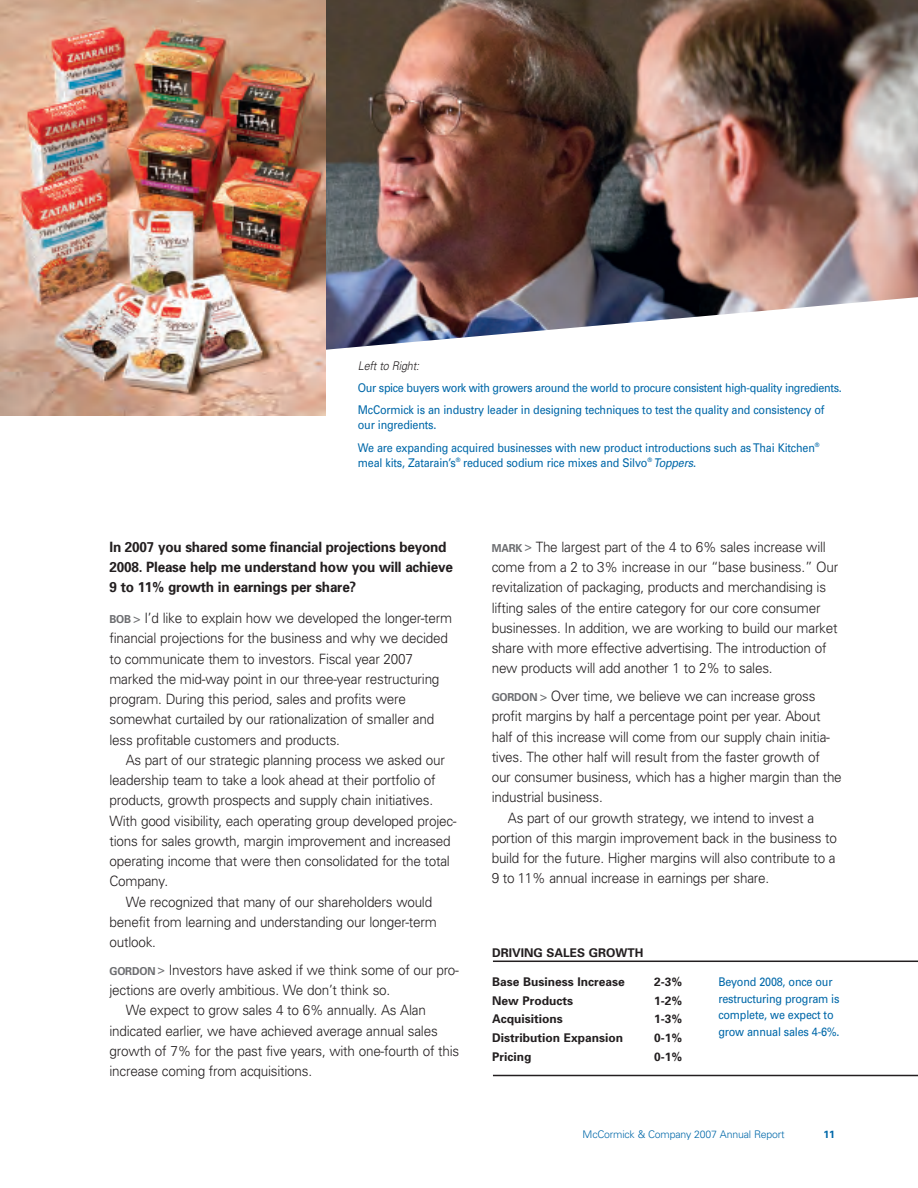
<style>
.page{position:relative;width:918px;height:1188px;background:#fff}
.page>*{position:absolute;margin:0;border:0;box-sizing:border-box;transform-origin:0 0}
.t1{font:300 14.25px/20.2px "Univers";letter-spacing:-.015em;color:#231f20;scale:.95 1}
.t2{font:700 14.25px/20.2px "Univers";letter-spacing:-.015em;color:#231f20;scale:.95 1}
.t3{font:12px/16.5px "Univers";letter-spacing:-.015em;color:#0068a9;scale:.9 1}
.t4{font:12px/22.5px "Univers";letter-spacing:-.035em;color:#0068a9;scale:.9 1}
.t5{font:700 12px "Univers";color:#231f20}
.t6{font:italic 300 12px "Univers";letter-spacing:-.015em;color:#231f20;scale:.9 1}
.t7{font:300 10.5px "Univers";letter-spacing:-.015em;color:#0068a9}
.t8{font:700 10.5px "Univers";color:#0068a9}
.s1{font-style:italic}
.s2{font-weight:700;font-size:10.95px;color:#6c6d70}
.s3{font-weight:400;font-size:13.5px;color:#6c6d70}
</style>
<div class="page">
<img style="left:326px;top:0;width:592px;height:296px">
<img style="left:326px;top:296px;width:592px;height:54px">
<img style="left:0;top:0;width:326px;height:416px">
<hr style="left:493px;top:961px;width:425px;height:1px;background:#231f20">
<hr style="left:493px;top:1075px;width:425px;height:1px;background:#231f20">
<p class="t6" style="left:358px;top:361px;width:70px">Left to Right:</p>
<p class="t4" style="left:358px;top:377px;width:539px">Our spice buyers work with growers around the world to procure consistent high-quality ingredients.<br>McCormick is an industry leader in designing techniques to test the quality and consistency of</p>
<p class="t3" style="left:358px;top:415px;width:515px;line-height:22.5px">our ingredients.<br>We are expanding acquired businesses with new product introductions such as Thai Kitchen<sup>®</sup></p>
<p class="t3" style="left:358px;top:455px;width:377px">meal kits, Zatarain’s<sup>®</sup> reduced sodium rice mixes and Silvo<sup>®</sup> <span class="s1">Toppers</span>.</p>
<p class="t2" style="left:110px;top:538px;width:363px">In 2007 you shared some financial projections beyond<br>2008. Please help me understand how you will achieve<br>9 to 11% growth in earnings per share?</p>
<p class="t1" style="left:110px;top:609px;width:362px"><span class="s2">BOB</span> <span class="s3">&gt;</span> I’d like to explain how we developed the longer-term financial projections for the business and why we decided to communicate them to investors. Fiscal year 2007 marked the mid-way point in our three-year restructuring program. During this period, sales and profits were somewhat curtailed by our rationalization of smaller and less profitable customers and products.</p>
<p class="t1" style="left:126px;top:751px;width:338px">As part of our strategic planning process we asked our</p>
<p class="t1" style="left:110px;top:771px;width:345px">leadership team to take a look ahead at their portfolio of</p>
<p class="t1" style="left:110px;top:791px;width:342px">products, growth prospects and supply chain initiatives.</p>
<p class="t1" style="left:110px;top:812px;width:367px">With good visibility, each operating group developed projec-</p>
<p class="t1" style="left:110px;top:832px;width:361px">tions for sales growth, margin improvement and increased</p>
<p class="t1" style="left:110px;top:852px;width:360px">operating income that were then consolidated for the total</p>
<p class="t1" style="left:110px;top:872px;width:63px">Company.</p>
<p class="t1" style="left:126px;top:893px;width:324px">We recognized that many of our shareholders would</p>
<p class="t1" style="left:110px;top:913px;width:346px">benefit from learning and understanding our longer-term</p>
<p class="t1" style="left:110px;top:933px;width:50px">outlook.</p>
<p class="t1" style="left:110px;top:961px;width:369px"><span class="s2">GORDON</span> <span class="s3">&gt;</span> Investors have asked if we think some of our pro-</p>
<p class="t1" style="left:109px;top:981px;width:297px">jections are overly ambitious. We don’t think so.</p>
<p class="t1" style="left:126px;top:1001px;width:318px">We expect to grow sales 4 to 6% annually. As Alan</p>
<p class="t1" style="left:109px;top:1022px;width:347px">indicated earlier, we have achieved average annual sales</p>
<p class="t1" style="left:109px;top:1042px;width:370px">growth of 7% for the past five years, with one-fourth of this</p>
<p class="t1" style="left:109px;top:1062px;width:215px">increase coming from acquisitions.</p>
<p class="t1" style="left:492px;top:538px;width:366px"><span class="s2">MARK</span> <span class="s3">&gt;</span> The largest part of the 4 to 6% sales increase will come from a 2 to 3% increase in our “base business.” Our revitalization of packaging, products and merchandising is lifting sales of the entire category for our core consumer businesses. In addition, we are working to build our market share with more effective advertising. The introduction of new products will add another 1 to 2% to sales.</p>
<p class="t1" style="left:492px;top:687px;width:342px"><span class="s2">GORDON</span> <span class="s3">&gt;</span> Over time, we believe we can increase gross</p>
<p class="t1" style="left:492px;top:707px;width:348px">profit margins by half a percentage point per year. About</p>
<p class="t1" style="left:492px;top:728px;width:358px">half of this increase will come from our supply chain initia-</p>
<p class="t1" style="left:492px;top:748px;width:347px">tives. The other half will result from the faster growth of</p>
<p class="t1" style="left:492px;top:768px;width:370px">our consumer business, which has a higher margin than the</p>
<p class="t1" style="left:492px;top:788px;width:118px">industrial business.</p>
<p class="t1" style="left:508px;top:809px;width:324px">As part of our growth strategy, we intend to invest a</p>
<p class="t1" style="left:492px;top:829px;width:365px">portion of this margin improvement back in the business to</p>
<p class="t1" style="left:492px;top:849px;width:364px">build for the future. Higher margins will also contribute to a</p>
<p class="t1" style="left:492px;top:869px;width:294px">9 to 11% annual increase in earnings per share.</p>
<p class="t5" style="left:492px;top:948px;width:153px">DRIVING SALES GROWTH</p>
<p class="t5" style="left:492px;top:977px;width:134px">Base Business Increase</p>
<p class="t5" style="left:654px;top:977px;width:30px">2-3%</p>
<p class="t5" style="left:492px;top:996px;width:83px">New Products</p>
<p class="t5" style="left:654px;top:996px;width:30px">1-2%</p>
<p class="t5" style="left:492px;top:1015px;width:72px">Acquisitions</p>
<p class="t5" style="left:654px;top:1015px;width:30px">1-3%</p>
<p class="t5" style="left:492px;top:1033px;width:133px">Distribution Expansion</p>
<p class="t5" style="left:654px;top:1033px;width:30px">0-1%</p>
<p class="t5" style="left:492px;top:1052px;width:41px">Pricing</p>
<p class="t5" style="left:654px;top:1052px;width:30px">0-1%</p>
<p class="t3" style="left:718px;top:975px;width:136px">Beyond 2008, once our restructuring program is complete, we expect to grow annual sales 4-6%.</p>
<p class="t7" style="left:583px;top:1130px;width:204px">McCormick &amp; Company 2007 Annual Report</p>
<p class="t8" style="left:823px;top:1130px;width:13px">11</p>
</div>
